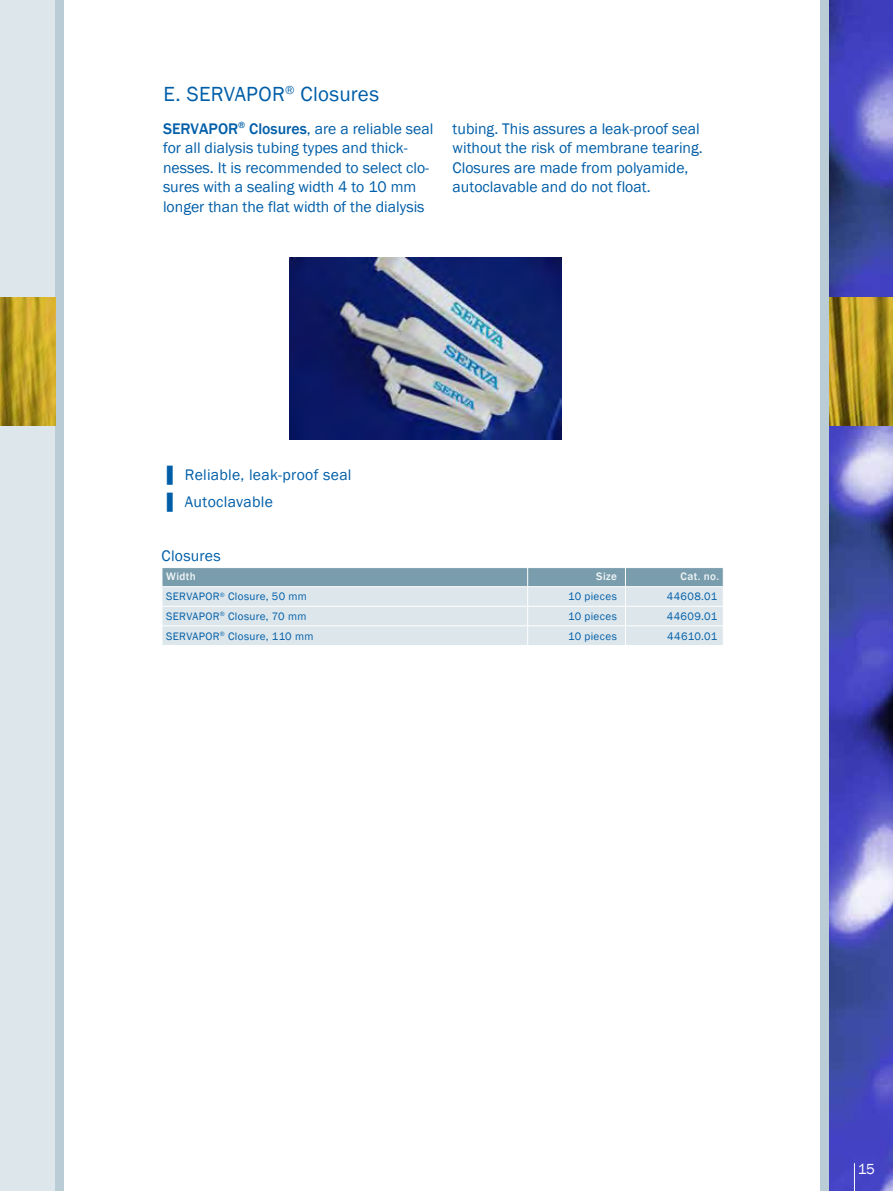
<style>
.page{position:relative;width:893px;height:1191px;background:#fff}
.page>*{position:absolute;margin:0;border:0;box-sizing:border-box;transform-origin:0 0}
.t1{font:21px "Franklin Gothic";letter-spacing:.01em;color:#005ea8}
.t2{font:15.75px/19.5px "Franklin Gothic";color:#005ea8}
.t3{font:15.75px/27px "Franklin Gothic";letter-spacing:.02em;color:#005ea8}
.t4{font:15px "Franklin Gothic";color:#fff}
.t5{font:11.1px "Franklin Gothic";letter-spacing:.03em;color:#005ea8}
.t6{font:500 11.1px "Franklin Gothic";letter-spacing:.035em;color:#f1f5f7}
.t7{font:10.95px "Franklin Gothic";letter-spacing:.035em;color:#005ea8}
.s1{font-weight:500}
.s2{font-family:"Arial"}
</style>
<div class="page">
<div style="left:0;top:0;width:64px;height:1191px;background:#dce6eb"></div>
<div style="left:821px;top:0;width:8px;height:1191px;background:#bacdd7"></div>
<img style="left:829px;top:0;width:64px;height:1191px">
<svg style="left:854px;top:1163px;width:1px;height:28px"></svg>
<img style="left:829px;top:298px;width:64px;height:127px">
<svg style="left:162px;top:567px;width:562px;height:78px;background:#c7d6dd"></svg>
<img style="left:289px;top:258px;width:272px;height:181px">
<div style="left:55px;top:0;width:9px;height:1191px;background:#bacdd7"></div>
<img style="left:0;top:297px;width:55px;height:128px">
<h1 class="t1" style="left:164px;top:80px;width:217px">E. SERVAPOR<sup>®</sup> Closures</h1>
<p class="t2" style="left:163px;top:119px;width:272px"><span class="s1">SERVAPOR</span><sup>®</sup> <span class="s1">Closures</span>, are a reliable seal for all dialysis tubing types and thick&shy;nesses. It is recommended to select clo&shy;sures with a sealing width 4 to 10 mm longer than the flat width of the dialysis</p>
<p class="t2" style="left:453px;top:119px;width:252px">tubing. This assures a leak-proof seal without the risk of membrane tearing.<br>Closures are made from polyamide, autoclavable and do not float.</p>
<p class="t3" style="left:162px;top:462px;width:191px"><span class="s2">▐</span> Reliable, leak-proof seal <span class="s2">▐</span> Autoclavable</p>
<p class="t2" style="left:162px;top:546px;width:61px">Closures</p>
<p class="t6" style="left:166px;top:569px;width:31px">Width</p>
<p class="t6" style="left:596px;top:569px;width:22px">Size</p>
<p class="t6" style="left:680px;top:569px;width:40px">Cat. no.</p>
<p class="t5" style="left:166px;top:590px;width:142px">SERVAPOR<sup>®</sup> Closure, 50 mm</p>
<p class="t5" style="left:568px;top:590px;width:50px">10 pieces</p>
<p class="t7" style="left:667px;top:590px;width:52px">44608.01</p>
<p class="t5" style="left:166px;top:609px;width:142px">SERVAPOR<sup>®</sup> Closure, 70 mm</p>
<p class="t5" style="left:568px;top:609px;width:50px">10 pieces</p>
<p class="t5" style="left:667px;top:609px;width:52px">44609.01</p>
<p class="t5" style="left:166px;top:629px;width:149px">SERVAPOR<sup>®</sup> Closure, 110 mm</p>
<p class="t5" style="left:568px;top:629px;width:50px">10 pieces</p>
<p class="t5" style="left:667px;top:629px;width:51px">44610.01</p>
<p class="t4" style="left:858px;top:1160px;width:19px">15</p>
</div>
